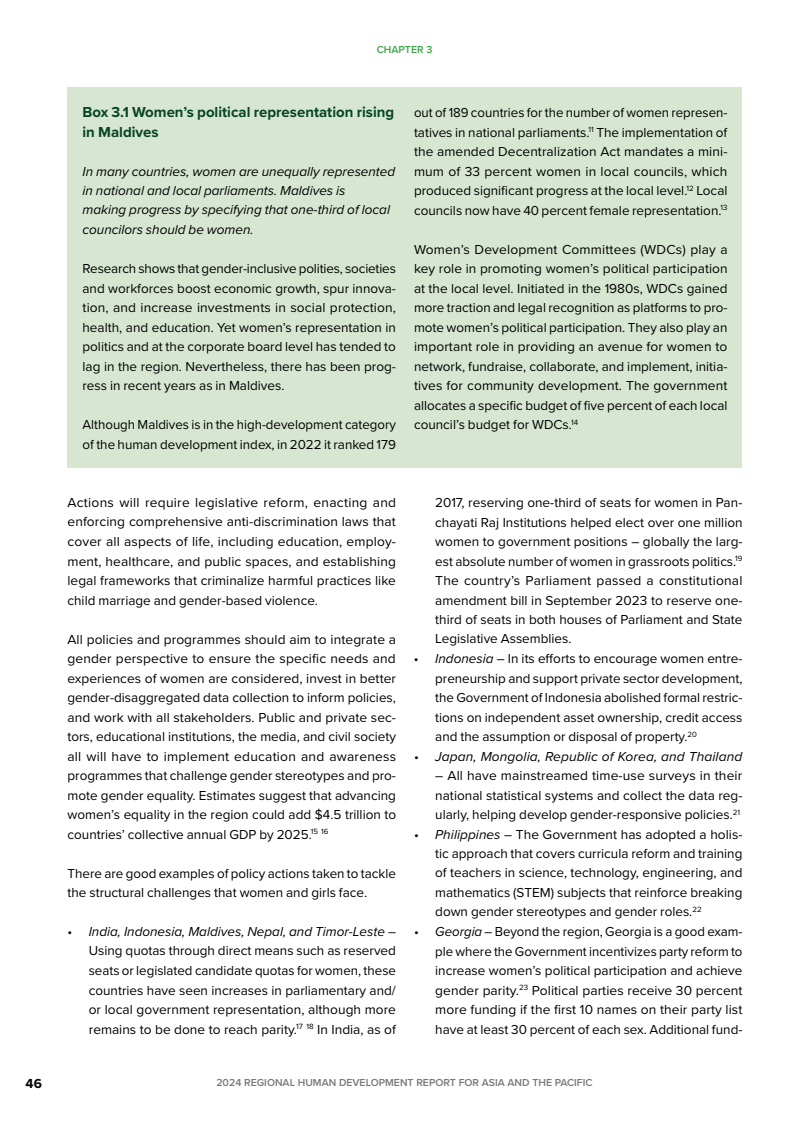
<style>
.page{position:relative;width:810px;height:1134px;background:#fff}
.page>*{position:absolute;margin:0;border:0;box-sizing:border-box;transform-origin:0 0}
.t1{font:700 15px/19.5px "Proxima Nova";color:#064524}
.t2{font:13.5px/19.5px "Proxima Nova";color:#000;text-align:justify}
.t3{font:italic 13.5px/19.5px "Proxima Nova";color:#000}
.t4{font:700 13.5px "Proxima Nova";color:#000}
.t5{font:600 10.5px "Proxima Nova";color:#77787b}
.t6{font:600 10.5px "Proxima Nova";color:#39a648}
.s1{font-style:italic}
.s2{font-style:normal}
</style>
<div class="page">
<div style="left:68px;top:87px;width:674px;height:381px;background:#d7e6d1"></div>
<p class="t6" style="left:377px;top:42px;width:57px">CHAPTER 3</p>
<p class="t1" style="left:82px;top:102px;width:313px">Box 3.1 Women’s political representation rising in Maldives</p>
<p class="t3" style="left:82px;top:161px;width:314px">In many countries, women are unequally represented in national and local parliaments. Maldives is<br>making progress by specifying that one-third of local councilors should be women.</p>
<p class="t2" style="left:82px;top:258px;width:315px">Research shows that gender-inclusive polities, societies and workforces boost economic growth, spur innova&shy;tion, and increase investments in social protection, health, and education. Yet women’s representation in politics and at the corporate board level has tended to lag in the region. Nevertheless, there has been prog&shy;ress in recent years as in Maldives.</p>
<p class="t2" style="left:82px;top:414px;width:315px">Although Maldives is in the high-development category of the human development index, in 2022 it ranked 179</p>
<p class="t2" style="left:414px;top:102px;width:315px">out of 189 countries for the number of women represen&shy;tatives in national parliaments.<sup>11</sup> The implementation of the amended Decentralization Act mandates a mini&shy;mum of 33 percent women in local councils, which produced significant progress at the local level.<sup>12</sup> Local councils now have 40 percent female representation.<sup>13</sup></p>
<p class="t2" style="left:414px;top:239px;width:315px">Women’s Development Committees (WDCs) play a key role in promoting women’s political participation at the local level. Initiated in the 1980s, WDCs gained more traction and legal recognition as platforms to pro&shy;mote women’s political participation. They also play an important role in providing an avenue for women to network, fundraise, collaborate, and implement, initia&shy;tives for community development. The government allocates a specific budget of five percent of each local council’s budget for WDCs.<sup>14</sup></p>
<p class="t2" style="left:68px;top:492px;width:330px">Actions will require legislative reform, enacting and enforcing comprehensive anti-discrimination laws that cover all aspects of life, including education, employ&shy;ment, healthcare, and public spaces, and establishing legal frameworks that criminalize harmful practices like child marriage and gender-based violence.</p>
<p class="t2" style="left:68px;top:629px;width:330px">All policies and programmes should aim to integrate a gender perspective to ensure the specific needs and experiences of women are considered, invest in better gender-disaggregated data collection to inform policies, and work with all stakeholders. Public and private sec&shy;tors, educational institutions, the media, and civil society all will have to implement education and awareness programmes that challenge gender stereotypes and pro&shy;mote gender equality. Estimates suggest that advancing women’s equality in the region could add $4.5 trillion to countries’ collective annual GDP by 2025.<sup>15</sup> <sup>16</sup></p>
<p class="t2" style="left:68px;top:863px;width:330px">There are good examples of policy actions taken to tackle the structural challenges that women and girls face.</p>
<p class="t2" style="left:89px;top:921px;width:309px;text-indent:-21px">• <span class="s1">India, Indonesia, Maldives, Nepal, and Timor-Leste</span> – Using quotas through direct means such as reserved seats or legislated candidate quotas for women, these countries have seen increases in parliamentary and/ or local government representation, although more remains to be done to reach parity.<sup>17</sup> <sup>18</sup> In India, as of</p>
<p class="t2" style="left:435px;top:492px;width:309px">2017, reserving one-third of seats for women in Pan&shy;chayati Raj Institutions helped elect over one million women to government positions – globally the larg&shy;est absolute number of women in grassroots politics.<sup>19<br></sup>The country’s Parliament passed a constitutional amendment bill in September 2023 to reserve one&shy;third of seats in both houses of Parliament and State Legislative Assemblies.</p>
<p class="t2" style="left:435px;top:648px;width:309px;text-indent:-21px">• <span class="s1">Indonesia</span> – In its efforts to encourage women entre&shy;preneurship and support private sector development, the Government of Indonesia abolished formal restric&shy;tions on independent asset ownership, credit access and the assumption or disposal of property.<sup>20</sup></p>
<p class="t3" style="left:414px;top:746px;width:330px"><span class="s2">•</span> Japan, Mongolia, Republic of Korea, and Thailand</p>
<p class="t2" style="left:435px;top:765px;width:309px">– All have mainstreamed time-use surveys in their national statistical systems and collect the data reg&shy;ularly, helping develop gender-responsive policies.<sup>21</sup></p>
<p class="t2" style="left:435px;top:824px;width:309px;text-indent:-21px">• <span class="s1">Philippines</span> – The Government has adopted a holis&shy;tic approach that covers curricula reform and training of teachers in science, technology, engineering, and mathematics (STEM) subjects that reinforce breaking down gender stereotypes and gender roles.<sup>22</sup></p>
<p class="t2" style="left:435px;top:921px;width:309px;text-indent:-21px">• <span class="s1">Georgia</span> – Beyond the region, Georgia is a good exam&shy;ple where the Government incentivizes party reform to increase women’s political participation and achieve gender parity.<sup>23</sup> Political parties receive 30 percent more funding if the first 10 names on their party list have at least 30 percent of each sex. Additional fund-</p>
<p class="t4" style="left:26px;top:1073px;width:18px">46</p>
<p class="t5" style="left:216px;top:1075px;width:378px">2024 REGIONAL HUMAN DEVELOPMENT REPORT FOR ASIA AND THE PACIFIC</p>
</div>
